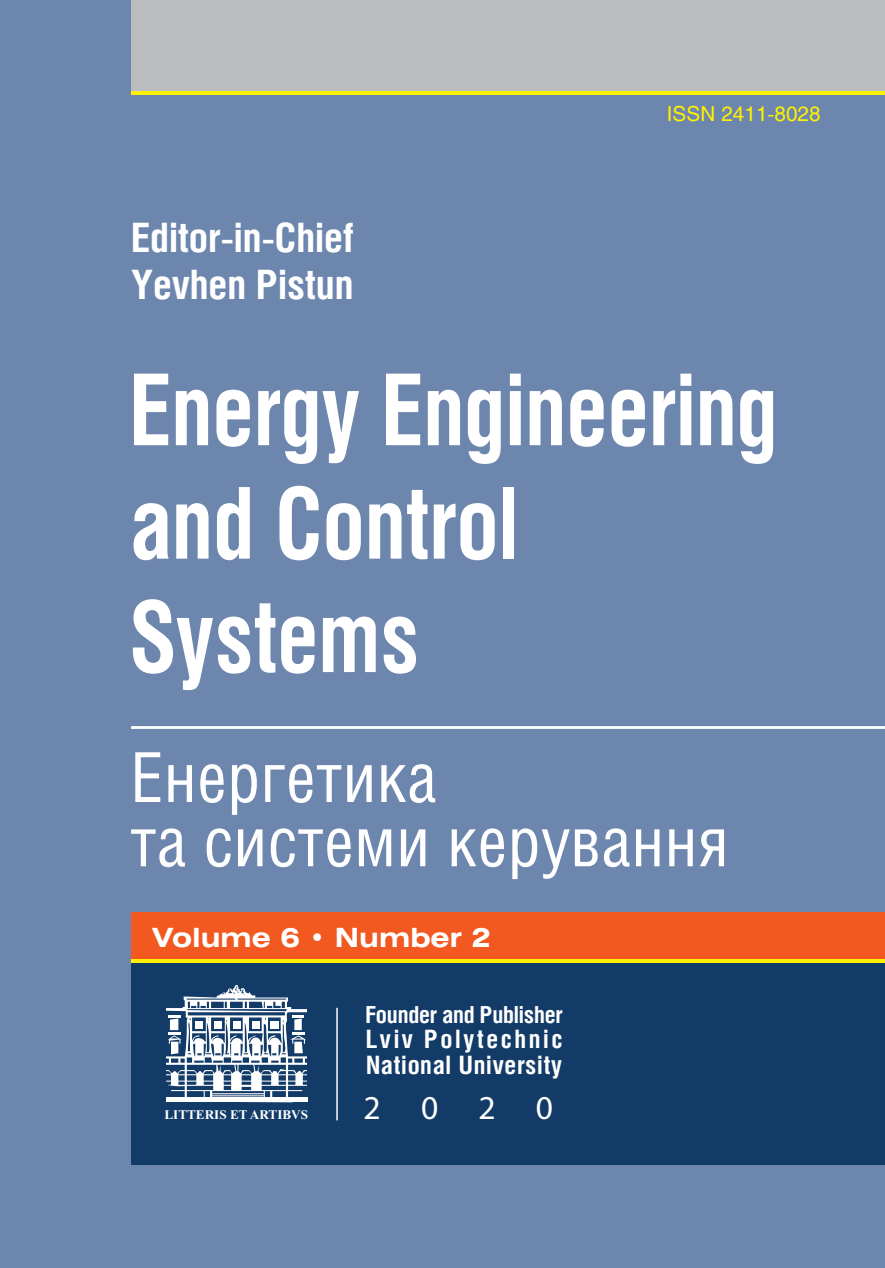
<style>
.page{position:relative;width:885px;height:1268px;background:#fff}
.page>*{position:absolute;margin:0;border:0;box-sizing:border-box;transform-origin:0 0}
.t1{font:700 99.15px/113.4px "Helios Cond";color:#fff;scale:.89 1}
.t2{font:69px/64.2px "Helios Cond";color:#fff}
.t3{font:700 40.5px/46.3px "Helios Cond";color:#fff}
.t4{font:33.45px "Myriad Pro";color:#fff}
.t5{font:700 26.4px "Helios Ext";color:#fff}
.t6{font:700 25.35px/25.7px "Helios Cond";letter-spacing:.03em;color:#fff}
.t7{font:700 23.4px "Helios Cond";letter-spacing:-.01em;color:#fff}
.t8{font:20.55px "Helios";color:#fff101}
.t9{font:700 13.2px "Times NR Cyr";color:#fff}
</style>
<div class="page">
<div style="left:0;top:0;width:884px;height:1268px;background:#6d86ae"></div>
<div style="left:131px;top:941px;width:753px;height:223px;background:#133b68"></div>
<div style="left:131px;top:912px;width:753px;height:47px;background:#f15921"></div>
<svg style="left:166px;top:985px;width:141px;height:118px"></svg>
<div style="left:166px;top:1097px;width:141px;height:5px;background:#fff"></div>
<hr style="left:336px;top:1008px;width:1px;height:112px;background:#fff">
<div style="left:131px;top:0;width:753px;height:93px;background:#bcbdc0"></div>
<hr style="left:131px;top:91px;width:753px;height:4px;background:#fff101">
<hr style="left:131px;top:959px;width:753px;height:3px;background:#fff101">
<hr style="left:131px;top:726px;width:753px;height:3px;background:#fff">
<p class="t3" style="left:131px;top:219px;width:224px">Editor-in-Chief<br>Yevhen Pistun</p>
<p class="t8" style="left:666px;top:107px;width:155px">ISSN 2411-8028</p>
<p class="t1" style="left:129px;top:364px;width:729px">Energy Engineering and Control<br>Systems</p>
<p class="t2" style="left:130px;top:752px;width:600px">Енергетика<br>та системи керування</p>
<p class="t5" style="left:152px;top:929px;width:339px">Volume 6 • Number 2</p>
<p class="t9" style="left:164px;top:1110px;width:145px">LITTERIS ET ARTIBVS</p>
<p class="t7" style="left:365px;top:1006px;width:198px">Founder and Publisher</p>
<p class="t6" style="left:365px;top:1029px;width:198px">Lviv Polytechnic<br>National University</p>
<p class="t4" style="left:363px;top:1094px;width:191px">2020</p>
</div>
